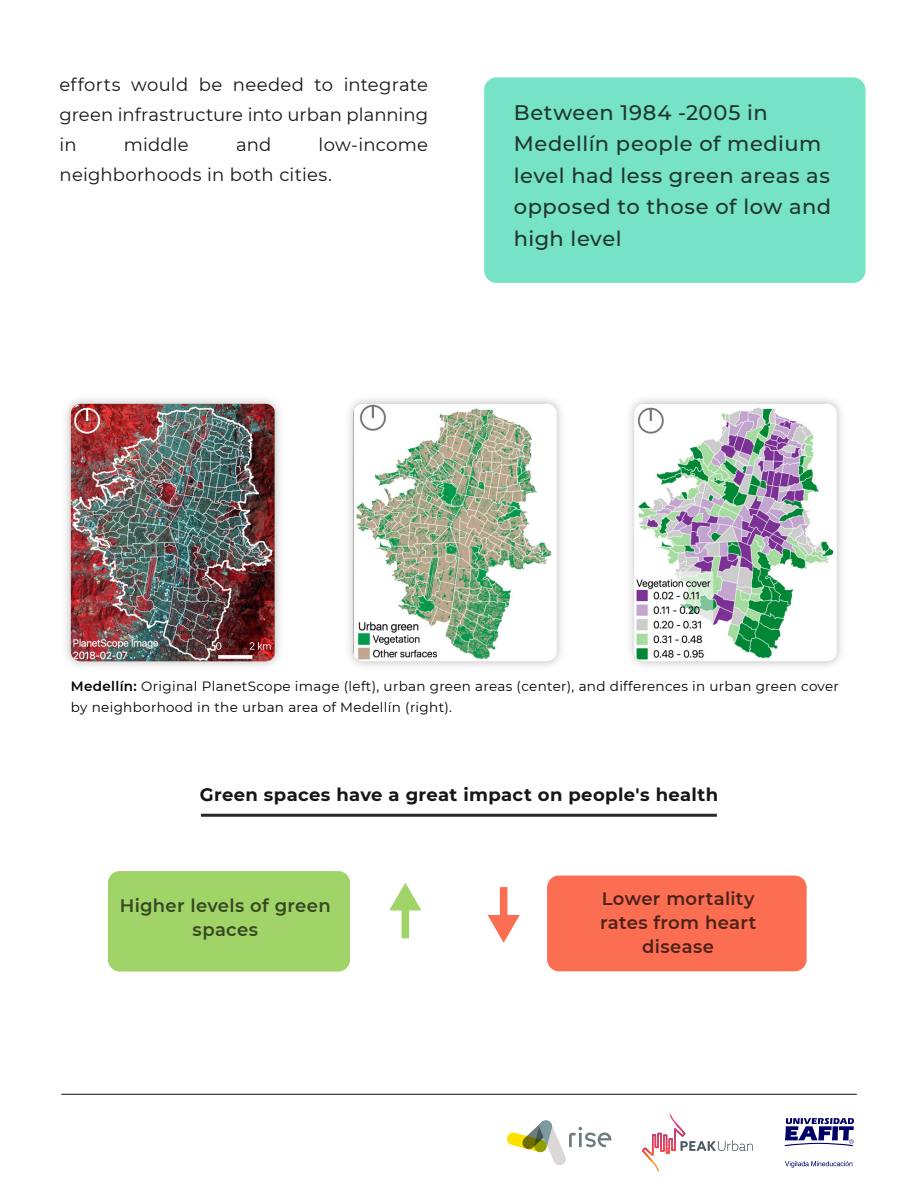
<style>
.page{position:relative;width:918px;height:1188px;background:#fff}
.page>*{position:absolute;margin:0;border:0;box-sizing:border-box;transform-origin:0 0}
.t1{font:500 21px/31.5px "Montserrat";letter-spacing:.025em;color:#1f352d}
.t2{font:18px/30px "Montserrat";letter-spacing:.005em;color:#161616;text-align:justify}
.t3{font:700 18px "Montserrat";letter-spacing:.02em;color:#161616}
.t4{font:600 18px/24px "Montserrat";letter-spacing:.02em;color:#4c211a;text-align:center}
.t5{font:600 18px/24px "Montserrat";letter-spacing:.02em;color:#374721;text-align:center}
.t6{font:13.5px/21px "Montserrat";letter-spacing:.025em;color:#000}
.s1{font-weight:600}
</style>
<div class="page">
<hr style="left:61px;top:1094px;width:796px;height:1px;background:#1d1d1b">
<div style="left:484px;top:77px;width:382px;height:206px;background:#76e2c6;border-radius:13px"></div>
<img style="left:353px;top:404px;width:204px;height:257px">
<img style="left:634px;top:404px;width:203px;height:257px">
<img style="left:66px;top:399px;width:214px;height:267px">
<img style="left:71px;top:404px;width:204px;height:257px">
<div style="left:108px;top:871px;width:242px;height:101px;background:#a0d468;border-radius:12px"></div>
<div style="left:547px;top:876px;width:260px;height:95px;background:#fc6e51;border-radius:12px"></div>
<div style="left:402px;top:906px;width:7px;height:32px;background:#a0d468"></div>
<svg style="left:389px;top:883px;width:32px;height:27px"></svg>
<div style="left:500px;top:887px;width:7px;height:33px;background:#fc6e51"></div>
<svg style="left:488px;top:915px;width:32px;height:28px"></svg>
<hr style="left:201px;top:814px;width:516px;height:3px;background:#282828">
<svg style="left:507px;top:1120px;width:104px;height:45px"></svg>
<svg style="left:651px;top:1161px;width:8px;height:10px"></svg>
<hr style="left:642px;top:1160px;width:43px;height:1px;background:#f58721">
<hr style="left:642px;top:1159px;width:43px;height:1px;background:#f48126">
<hr style="left:642px;top:1158px;width:43px;height:1px;background:#f47b2b">
<hr style="left:642px;top:1157px;width:43px;height:1px;background:#f37530">
<hr style="left:642px;top:1156px;width:43px;height:1px;background:#f26e36">
<hr style="left:642px;top:1155px;width:43px;height:1px;background:#f2683b">
<hr style="left:642px;top:1154px;width:43px;height:1px;background:#f1613f">
<hr style="left:642px;top:1153px;width:43px;height:1px;background:#f15b44">
<hr style="left:642px;top:1152px;width:43px;height:1px;background:#f05549">
<hr style="left:642px;top:1151px;width:43px;height:1px;background:#f04f4e">
<hr style="left:642px;top:1150px;width:43px;height:1px;background:#ef4953">
<hr style="left:642px;top:1149px;width:43px;height:1px;background:#ee4358">
<hr style="left:642px;top:1148px;width:43px;height:1px;background:#ee3f5b">
<hr style="left:642px;top:1147px;width:43px;height:1px;background:#ea3f5c">
<hr style="left:642px;top:1146px;width:43px;height:1px;background:#e63f5d">
<hr style="left:642px;top:1145px;width:43px;height:1px;background:#e33f5d">
<hr style="left:642px;top:1144px;width:43px;height:1px;background:#df3f5e">
<hr style="left:642px;top:1143px;width:43px;height:1px;background:#db3f5f">
<hr style="left:642px;top:1142px;width:43px;height:1px;background:#d73e60">
<hr style="left:642px;top:1141px;width:43px;height:1px;background:#d33e60">
<hr style="left:642px;top:1140px;width:43px;height:1px;background:#cf3e61">
<hr style="left:642px;top:1139px;width:43px;height:1px;background:#cc3e62">
<hr style="left:642px;top:1138px;width:43px;height:1px;background:#c83e63">
<hr style="left:642px;top:1137px;width:43px;height:1px;background:#c43e63">
<hr style="left:642px;top:1136px;width:43px;height:1px;background:#c13e64">
<hr style="left:642px;top:1135px;width:43px;height:1px;background:#c43e67">
<hr style="left:642px;top:1134px;width:43px;height:1px;background:#c73e6b">
<hr style="left:642px;top:1133px;width:43px;height:1px;background:#cb3e6f">
<hr style="left:642px;top:1132px;width:43px;height:1px;background:#cf3d73">
<hr style="left:642px;top:1131px;width:43px;height:1px;background:#d23d77">
<hr style="left:642px;top:1130px;width:43px;height:1px;background:#d63d7b">
<hr style="left:642px;top:1129px;width:43px;height:1px;background:#da3d80">
<hr style="left:642px;top:1128px;width:43px;height:1px;background:#dd3d84">
<hr style="left:642px;top:1127px;width:43px;height:1px;background:#e13d88">
<hr style="left:642px;top:1126px;width:43px;height:1px;background:#e53c8c">
<hr style="left:642px;top:1125px;width:43px;height:1px;background:#e83c90">
<hr style="left:642px;top:1124px;width:43px;height:1px;background:#ec3c94">
<hr style="left:642px;top:1123px;width:43px;height:1px;background:#ed3c95">
<svg style="left:669px;top:1114px;width:8px;height:9px"></svg>
<svg style="left:681px;top:1140px;width:72px;height:11px"></svg>
<svg style="left:785px;top:1161px;width:67px;height:7px"></svg>
<svg style="left:785px;top:1118px;width:69px;height:28px"></svg>
<h2 class="t2" style="left:60px;top:69px;width:370px">efforts would be needed to integrate green infrastructure into urban planning in</h2>
<h2 class="t2" style="left:60px;top:129px;width:370px;text-indent:259px">low-income neighborhoods in both cities.</h2>
<h2 class="t2" style="left:124px;top:129px;width:66px">middle</h2>
<h2 class="t2" style="left:236px;top:129px;width:37px">and</h2>
<h1 class="t1" style="left:514px;top:96px;width:319px">Between 1984 -2005 in<br>Medellín people of medium level had less green areas as opposed to those of low and high level</h1>
<p class="t6" style="left:71px;top:675px;width:770px"><span class="s1">Medellín:</span> Original PlanetScope image (left), urban green areas (center), and differences in urban green cover by neighborhood in the urban area of Medellín (right).</p>
<h2 class="t3" style="left:200px;top:782px;width:520px">Green spaces have a great impact on people's health</h2>
<h2 class="t5" style="left:120px;top:893px;width:212px">Higher levels of green spaces</h2>
<h2 class="t4" style="left:600px;top:886px;width:158px">Lower mortality rates from heart disease</h2>
</div>
